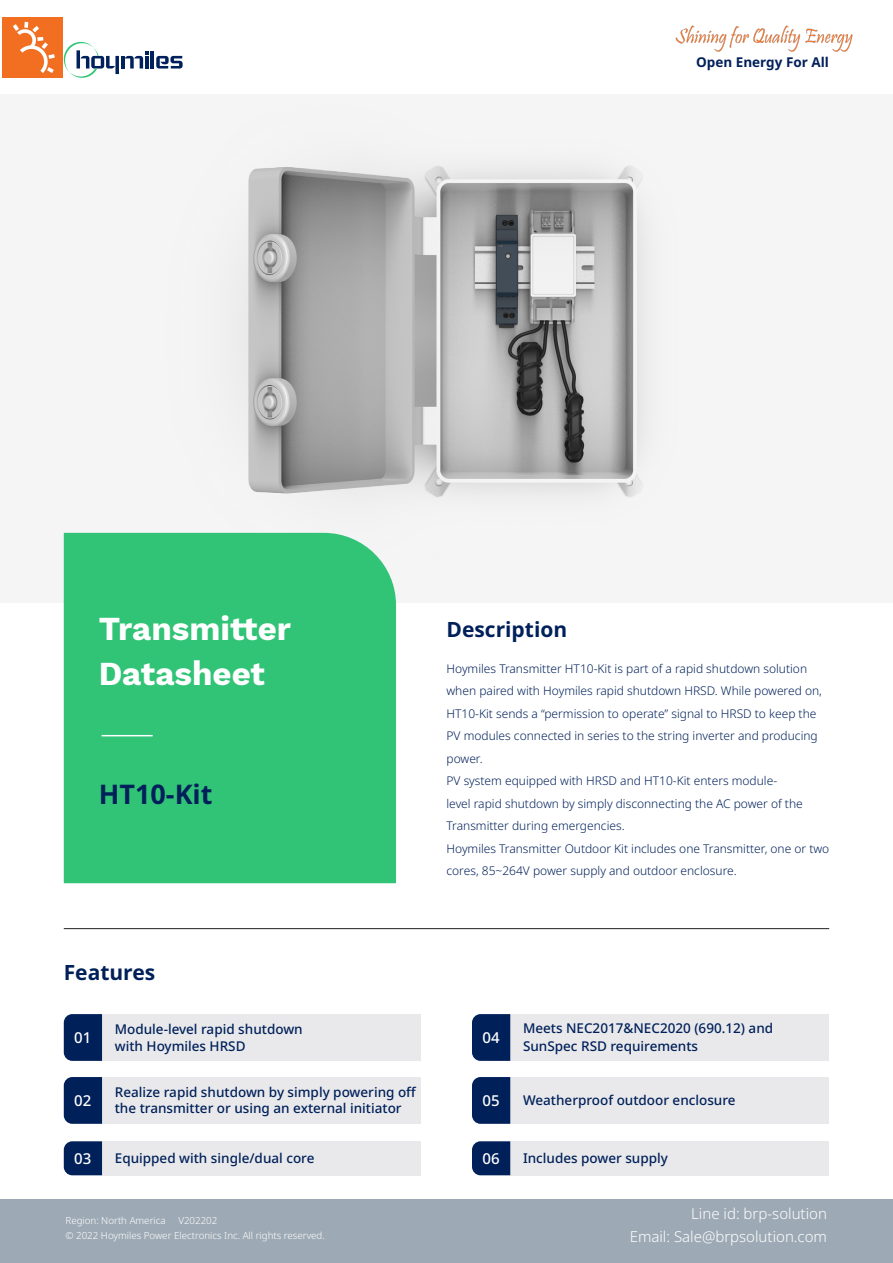
<style>
.page{position:relative;width:893px;height:1263px;background:#fff}
.page>*{position:absolute;margin:0;border:0;box-sizing:border-box;transform-origin:0 0}
.t1{font:700 33px "Work Sans";color:#fff}
.t2{font:700 27px "Noto Sans";color:#00205a}
.t3{font:700 21px "Noto Sans";color:#00205a}
.t4{font:300 15px/23.1px "Noto Sans";color:#fff;text-align:right}
.t5{font:500 15px "Noto Sans";color:#fff}
.t6{font:500 13.5px/16.5px "Noto Sans";color:#00205a}
.t7{font:700 13.5px "Noto Sans";color:#00205a}
.t8{font:300 12px/22.5px "Noto Sans";color:#00205a}
.t9{font:300 9.75px "Noto Sans";color:#fff}
</style>
<div class="page">
<div style="left:0;top:94px;width:892px;height:508px;background:#f5f5f6"></div>
<img style="left:83px;top:165px;width:562px;height:368px">
<div style="left:64px;top:533px;width:332px;height:350px;background:#31c477"></div>
<div style="left:0;top:1199px;width:893px;height:64px;background:#9da9b4"></div>
<div style="left:102px;top:1014px;width:319px;height:47px;background:#e9e9eb"></div>
<div style="left:102px;top:1077px;width:319px;height:47px;background:#e9e9eb"></div>
<div style="left:102px;top:1141px;width:319px;height:34px;background:#e9e9eb"></div>
<div style="left:510px;top:1141px;width:319px;height:34px;background:#e9e9eb"></div>
<div style="left:510px;top:1014px;width:319px;height:47px;background:#e9e9eb"></div>
<div style="left:510px;top:1077px;width:319px;height:47px;background:#e9e9eb"></div>
<div style="left:64px;top:1014px;width:38px;height:47px;background:#00205a"></div>
<div style="left:64px;top:1077px;width:38px;height:47px;background:#00205a"></div>
<svg style="left:64px;top:1141px;width:38px;height:34px"></svg>
<svg style="left:472px;top:1141px;width:38px;height:34px"></svg>
<div style="left:472px;top:1014px;width:38px;height:47px;background:#00205a"></div>
<div style="left:472px;top:1077px;width:38px;height:47px;background:#00205a"></div>
<hr style="left:64px;top:928px;width:765px;height:1px;background:#231f20">
<hr style="left:102px;top:735px;width:51px;height:1px;background:#fff">
<hr style="left:151px;top:51px;width:3px;height:18px;background:#00215c">
<svg style="left:156px;top:56px;width:27px;height:13px"></svg>
<svg style="left:62px;top:40px;width:87px;height:38px"></svg>
<img style="left:2px;top:18px;width:60px;height:59px">
<img style="left:675px;top:26px;width:177px;height:26px">
<p class="t7" style="left:696px;top:55px;width:134px">Open Energy For All</p>
<p class="t1" style="left:99px;top:604px;width:194px">Transmitter</p>
<p class="t1" style="left:99px;top:649px;width:168px">Datasheet</p>
<p class="t2" style="left:99px;top:778px;width:115px">HT10-Kit</p>
<p class="t3" style="left:64px;top:960px;width:93px">Features</p>
<p class="t3" style="left:446px;top:617px;width:122px">Description</p>
<p class="t8" style="left:446px;top:657px;width:377px">Hoymiles Transmitter HT10-Kit is part of a rapid shutdown solution when paired with Hoymiles rapid shutdown HRSD. While powered on, HT10-Kit sends a “permission to operate” signal to HRSD to keep the PV modules connected in series to the string inverter and producing power.</p>
<p class="t8" style="left:446px;top:770px;width:358px">PV system equipped with HRSD and HT10-Kit enters module&shy;level rapid shutdown by simply disconnecting the AC power of the<br>Transmitter during emergencies.</p>
<p class="t8" style="left:446px;top:837px;width:384px">Hoymiles Transmitter Outdoor Kit includes one Transmitter, one or two cores, 85~264V power supply and outdoor enclosure.</p>
<p class="t6" style="left:523px;top:1020px;width:252px;line-height:18px">Meets NEC2017&amp;NEC2020 (690.12) and<br>SunSpec RSD requirements</p>
<p class="t6" style="left:115px;top:1021px;width:189px">Module-level rapid shutdown with Hoymiles HRSD</p>
<p class="t6" style="left:115px;top:1084px;width:303px">Realize rapid shutdown by simply powering off the transmitter or using an external initiator</p>
<p class="t6" style="left:115px;top:1150px;width:201px">Equipped with single/dual core</p>
<p class="t6" style="left:523px;top:1150px;width:146px">Includes power supply</p>
<p class="t5" style="left:74px;top:1027px;width:19px">01</p>
<p class="t5" style="left:482px;top:1027px;width:19px">04</p>
<p class="t5" style="left:74px;top:1090px;width:19px">02</p>
<p class="t5" style="left:482px;top:1090px;width:19px">05</p>
<p class="t6" style="left:523px;top:1092px;width:214px">Weatherproof outdoor enclosure</p>
<p class="t5" style="left:74px;top:1148px;width:19px">03</p>
<p class="t5" style="left:482px;top:1148px;width:19px">06</p>
<p class="t9" style="left:65px;top:1215px;width:102px">Region: North America</p>
<p class="t9" style="left:178px;top:1215px;width:41px">V202202</p>
<p class="t9" style="left:65px;top:1230px;width:261px">© 2022 Hoymiles Power Electronics Inc. All rights reserved.</p>
<p class="t4" style="left:630px;top:1202px;width:199px">Line id: brp-solution<br>Email: Sale@brpsolution.com</p>
</div>
